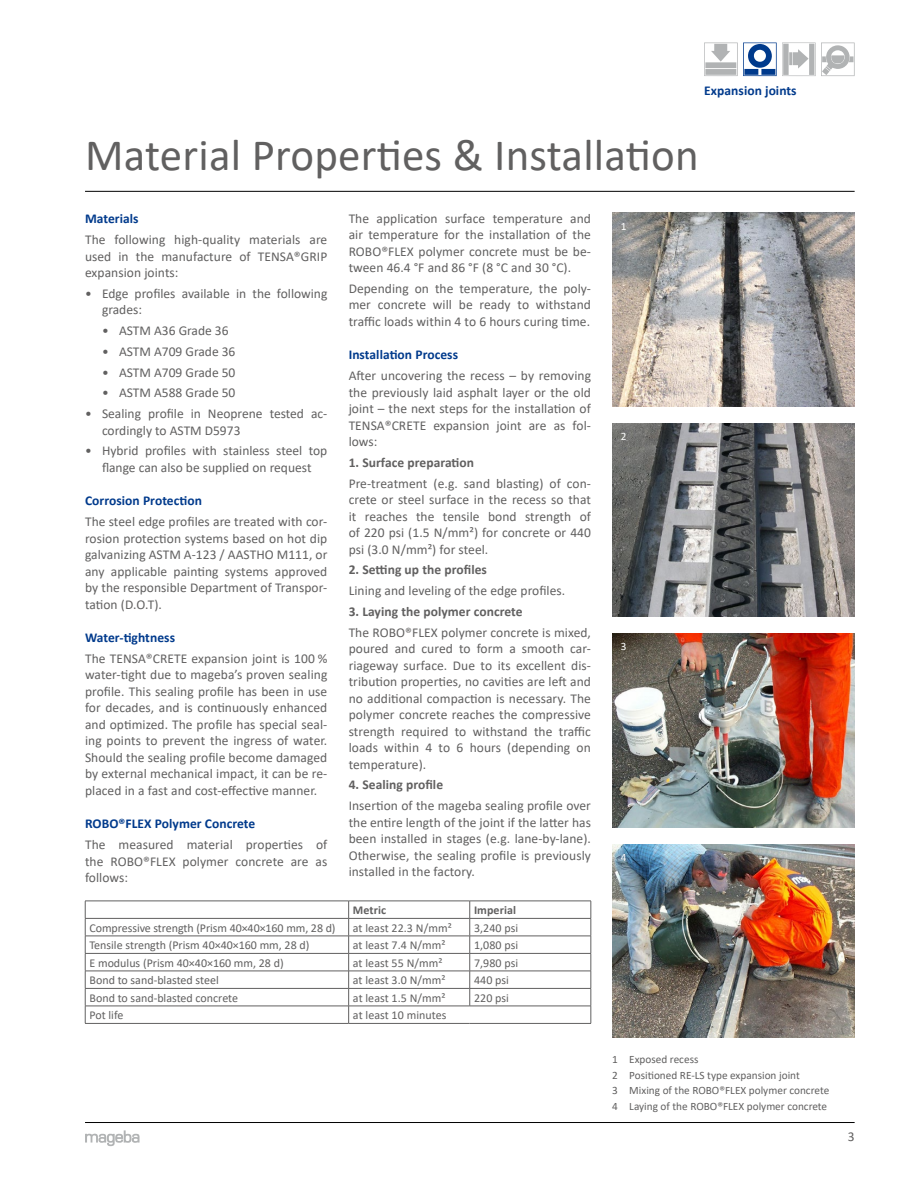
<style>
.page{position:relative;width:918px;height:1188px;background:#fff}
.page>*{position:absolute;margin:0;border:0;box-sizing:border-box;transform-origin:0 0}
.t1{font:45px "Calibri";letter-spacing:.005em;color:#616060}
.t2{font:13.5px/16.5px "Calibri";letter-spacing:.005em;color:#616060;text-align:justify}
.t3{font:700 13.5px "Calibri";letter-spacing:.005em;color:#003a8c}
.t4{font:700 13.5px "Calibri";letter-spacing:.005em;color:#616060}
.t5{font:12px "Calibri";color:#616060}
.t6{font:700 12px "Calibri";letter-spacing:.005em;color:#616060}
.t7{font:11.25px/15.6px "Calibri";color:#616060}
.t8{font:11.25px "Calibri";color:#fff}
</style>
<div class="page">
<hr style="left:85px;top:1122px;width:770px;height:1px;background:#000">
<hr style="left:85px;top:191px;width:770px;height:1px;background:#000">
<svg style="left:704px;top:43px;width:151px;height:34px"></svg>
<svg style="left:822px;top:68px;width:7px;height:7px"></svg>
<img style="left:612px;top:213px;width:243px;height:193px">
<img style="left:612px;top:423px;width:243px;height:194px">
<img style="left:612px;top:634px;width:243px;height:193px">
<img style="left:612px;top:844px;width:243px;height:193px">
<svg style="left:85px;top:1130px;width:55px;height:16px"></svg>
<hr style="left:85px;top:901px;width:264px;height:1px;background:#616060">
<hr style="left:349px;top:901px;width:121px;height:1px;background:#616060">
<hr style="left:470px;top:901px;width:121px;height:1px;background:#616060">
<hr style="left:85px;top:918px;width:264px;height:1px;background:#616060">
<hr style="left:349px;top:918px;width:121px;height:1px;background:#616060">
<hr style="left:470px;top:918px;width:121px;height:1px;background:#616060">
<hr style="left:85px;top:936px;width:264px;height:1px;background:#616060">
<hr style="left:349px;top:936px;width:121px;height:1px;background:#616060">
<hr style="left:470px;top:936px;width:121px;height:1px;background:#616060">
<hr style="left:85px;top:953px;width:264px;height:1px;background:#616060">
<hr style="left:349px;top:953px;width:121px;height:1px;background:#616060">
<hr style="left:470px;top:953px;width:121px;height:1px;background:#616060">
<hr style="left:85px;top:971px;width:264px;height:1px;background:#616060">
<hr style="left:349px;top:971px;width:121px;height:1px;background:#616060">
<hr style="left:470px;top:971px;width:121px;height:1px;background:#616060">
<hr style="left:85px;top:988px;width:264px;height:1px;background:#616060">
<hr style="left:349px;top:988px;width:121px;height:1px;background:#616060">
<hr style="left:470px;top:988px;width:121px;height:1px;background:#616060">
<svg style="left:469px;top:901px;width:1px;height:105px"></svg>
<hr style="left:85px;top:1006px;width:264px;height:1px;background:#616060">
<svg style="left:85px;top:901px;width:1px;height:122px"></svg>
<hr style="left:349px;top:1006px;width:121px;height:1px;background:#616060">
<svg style="left:348px;top:901px;width:1px;height:122px"></svg>
<hr style="left:470px;top:1006px;width:121px;height:1px;background:#616060">
<svg style="left:591px;top:901px;width:1px;height:122px"></svg>
<hr style="left:85px;top:1023px;width:264px;height:1px;background:#616060">
<hr style="left:349px;top:1023px;width:121px;height:1px;background:#616060">
<hr style="left:470px;top:1023px;width:121px;height:1px;background:#616060">
<p class="t3" style="left:704px;top:81px;width:94px">Expansion joints</p>
<h1 class="t1" style="left:85px;top:124px;width:615px">Material Properties &amp; Installation</h1>
<p class="t3" style="left:85px;top:209px;width:55px">Materials</p>
<p class="t2" style="left:85px;top:231px;width:244px">The following high-quality materials are used in the manufacture of TENSA®GRIP expansion joints:</p>
<p class="t2" style="left:102px;top:285px;width:227px;text-indent:-17px">• Edge profiles available in the following grades:</p>
<p class="t2" style="left:102px;top:322px;width:128px">• ASTM A36 Grade 36</p>
<p class="t2" style="left:102px;top:343px;width:135px">• ASTM A709 Grade 36</p>
<p class="t2" style="left:102px;top:363px;width:135px">• ASTM A709 Grade 50</p>
<p class="t2" style="left:102px;top:384px;width:135px">• ASTM A588 Grade 50</p>
<p class="t2" style="left:102px;top:405px;width:227px;text-indent:-17px">• Sealing profile in Neoprene tested ac&shy;cordingly to ASTM D5973</p>
<p class="t2" style="left:85px;top:442px;width:244px;text-align:center">• Hybrid profiles with stainless steel top flange can also be supplied on request</p>
<p class="t3" style="left:85px;top:491px;width:119px">Corrosion Protection</p>
<p class="t2" style="left:85px;top:513px;width:244px">The steel edge profiles are treated with cor&shy;rosion protection systems based on hot dip galvanizing ASTM A-123 / AASTHO M111, or any applicable painting systems approved by the responsible Department of Transpor&shy;tation (D.O.T).</p>
<p class="t3" style="left:85px;top:628px;width:92px">Water-tightness</p>
<p class="t2" style="left:85px;top:650px;width:244px">The TENSA®CRETE expansion joint is 100 % water-tight due to mageba’s proven sealing profile. This sealing profile has been in use for decades, and is continuously enhanced and optimized. The profile has special seal&shy;ing points to prevent the ingress of water.<br>Should the sealing profile become damaged by external mechanical impact, it can be re&shy;placed in a fast and cost-effective manner.</p>
<p class="t3" style="left:85px;top:814px;width:172px">ROBO®FLEX Polymer Concrete</p>
<p class="t2" style="left:85px;top:836px;width:244px">The measured material properties of the ROBO®FLEX polymer concrete are as follows:</p>
<p class="t2" style="left:349px;top:210px;width:244px">The application surface temperature and air temperature for the installation of the ROBO®FLEX polymer concrete must be be&shy;tween 46.4 °F and 86 °F (8 °C and 30 °C).</p>
<p class="t2" style="left:349px;top:280px;width:244px">Depending on the temperature, the poly&shy;mer concrete will be ready to withstand traffic loads within 4 to 6 hours curing time.</p>
<p class="t3" style="left:349px;top:345px;width:111px">Installation Process</p>
<p class="t2" style="left:349px;top:367px;width:244px">After uncovering the recess – by removing the previously laid asphalt layer or the old joint – the next steps for the installation of TENSA®CRETE expansion joint are as fol&shy;lows:</p>
<p class="t4" style="left:349px;top:453px;width:127px">1. Surface preparation</p>
<p class="t2" style="left:349px;top:475px;width:244px">Pre-treatment (e.g. sand blasting) of con&shy;crete or steel surface in the recess so that it reaches the tensile bond strength of of 220 psi (1.5 N/mm²) for concrete or 440 psi (3.0 N/mm²) for steel.</p>
<p class="t4" style="left:349px;top:560px;width:140px">2. Setting up the profiles</p>
<p class="t2" style="left:349px;top:582px;width:218px">Lining and leveling of the edge profiles.</p>
<p class="t4" style="left:349px;top:602px;width:176px">3. Laying the polymer concrete</p>
<p class="t2" style="left:349px;top:624px;width:244px">The ROBO®FLEX polymer concrete is mixed, poured and cured to form a smooth car&shy;riageway surface. Due to its excellent dis&shy;tribution properties, no cavities are left and no additional compaction is necessary. The polymer concrete reaches the compressive strength required to withstand the traffic loads within 4 to 6 hours (depending on temperature).</p>
<p class="t4" style="left:349px;top:775px;width:96px">4. Sealing profile</p>
<p class="t2" style="left:349px;top:797px;width:244px">Insertion of the mageba sealing profile over the entire length of the joint if the latter has been installed in stages (e.g. lane-by-lane).<br>Otherwise, the sealing profile is previously installed in the factory.</p>
<p class="t6" style="left:353px;top:902px;width:35px">Metric</p>
<p class="t6" style="left:474px;top:902px;width:43px">Imperial</p>
<p class="t5" style="left:89px;top:919px;width:248px">Compressive strength (Prism 40×40×160 mm, 28 d)</p>
<p class="t5" style="left:353px;top:919px;width:100px">at least 22.3 N/mm²</p>
<p class="t5" style="left:474px;top:919px;width:46px">3,240 psi</p>
<p class="t5" style="left:90px;top:937px;width:221px">Tensile strength (Prism 40×40×160 mm, 28 d)</p>
<p class="t5" style="left:353px;top:937px;width:94px">at least 7.4 N/mm²</p>
<p class="t5" style="left:474px;top:937px;width:46px">1,080 psi</p>
<p class="t5" style="left:90px;top:954px;width:196px">E modulus (Prism 40×40×160 mm, 28 d)</p>
<p class="t5" style="left:353px;top:954px;width:91px">at least 55 N/mm²</p>
<p class="t5" style="left:474px;top:954px;width:46px">7,980 psi</p>
<p class="t5" style="left:90px;top:972px;width:131px">Bond to sand-blasted steel</p>
<p class="t5" style="left:353px;top:972px;width:94px">at least 3.0 N/mm²</p>
<p class="t5" style="left:474px;top:972px;width:37px">440 psi</p>
<p class="t5" style="left:90px;top:989px;width:150px">Bond to sand-blasted concrete</p>
<p class="t5" style="left:353px;top:989px;width:94px">at least 1.5 N/mm²</p>
<p class="t5" style="left:474px;top:989px;width:37px">220 psi</p>
<p class="t5" style="left:90px;top:1007px;width:35px">Pot life</p>
<p class="t5" style="left:353px;top:1007px;width:95px">at least 10 minutes</p>
<p class="t8" style="left:621px;top:218px;width:7px">1</p>
<p class="t8" style="left:621px;top:428px;width:7px">2</p>
<p class="t8" style="left:621px;top:639px;width:7px">3</p>
<p class="t8" style="left:621px;top:849px;width:7px">4</p>
<p class="t7" style="left:612px;top:1051px;width:219px">1 Exposed recess<br>2 Positioned RE-LS type expansion joint<br>3 Mixing of the ROBO®FLEX polymer concrete 4 Laying of the ROBO®FLEX polymer concrete</p>
<p class="t2" style="left:848px;top:1128px;width:8px">3</p>
</div>
